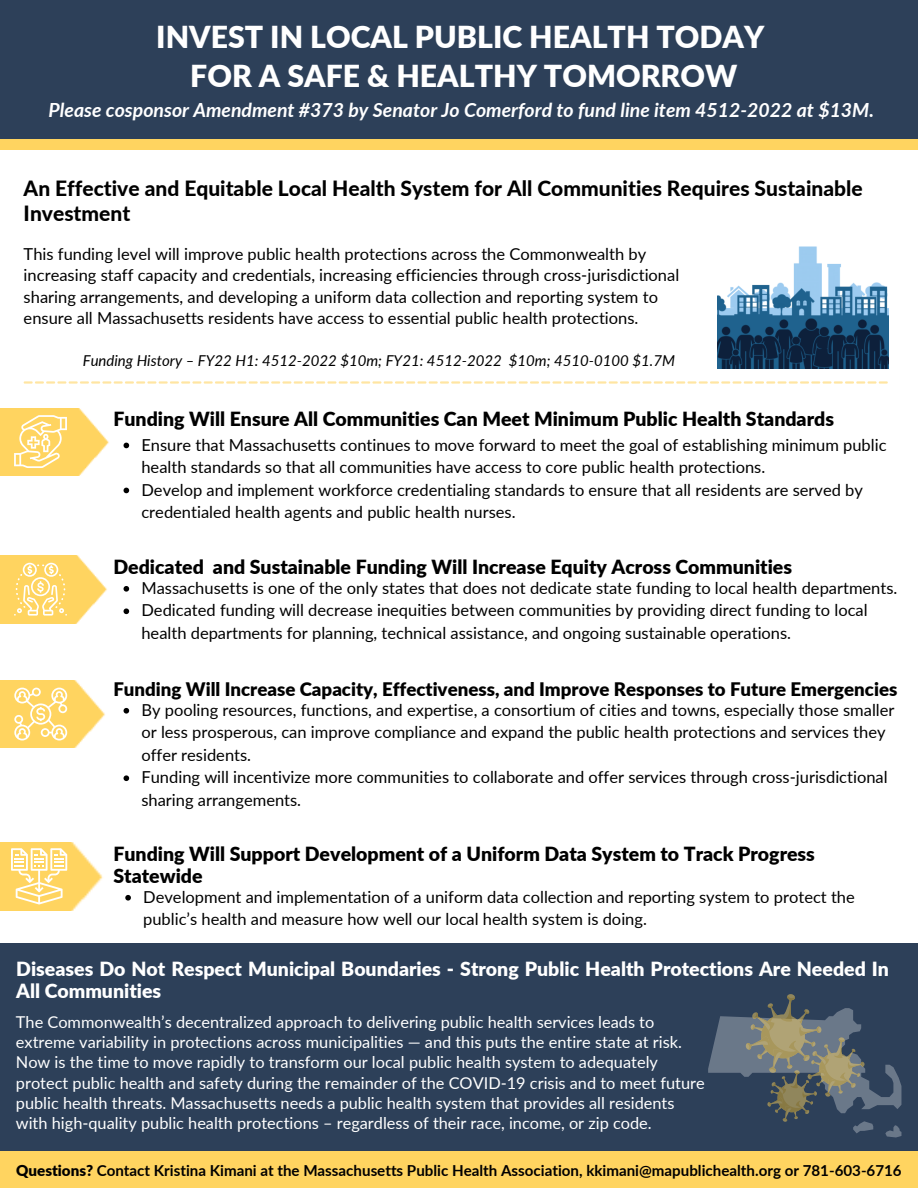
<style>
.page{position:relative;width:918px;height:1188px;background:#fff}
.page>*{position:absolute;margin:0;border:0;box-sizing:border-box;transform-origin:0 0}
.t1{font:900 30.3px "Lato";color:#fff}
.t2{font:800 21px/24.8px "Lato";color:#000}
.t3{font:900 19.5px/22.5px "Lato";color:#000}
.t4{font:900 19.5px/21.3px "Lato";color:#fff}
.t5{font:italic 700 19.5px "Lato";color:#fff}
.t6{font:900 18.6px "Lato";color:#000}
.t7{font:16.5px/22.5px "Lato";color:#000}
.t8{font:16.35px/20.2px "Lato";color:#fff}
.t9{font:700 15.15px "Lato";color:#000}
.t10{font:italic 15px "Lato";color:#000}
.s1{font-weight:900}
</style>
<div class="page">
<div style="left:0;top:943px;width:918px;height:209px;background:#2d4059"></div>
<div style="left:0;top:1151px;width:918px;height:37px;background:#ffd460"></div>
<div style="left:0;top:103px;width:918px;height:47px;background:#ffd460"></div>
<div style="left:0;top:0;width:918px;height:139px;background:#2d4059"></div>
<img style="left:0;top:680px;width:105px;height:68px">
<img style="left:0;top:408px;width:109px;height:68px">
<svg style="left:14px;top:415px;width:53px;height:53px"></svg>
<svg style="left:14px;top:688px;width:53px;height:52px"></svg>
<img style="left:0;top:843px;width:103px;height:67px">
<svg style="left:11px;top:848px;width:56px;height:57px"></svg>
<img style="left:0;top:556px;width:107px;height:67px">
<svg style="left:14px;top:563px;width:53px;height:53px;background:#ffde86"></svg>
<svg style="left:708px;top:994px;width:193px;height:143px"></svg>
<svg style="left:24px;top:381px;width:864px;height:3px"></svg>
<img style="left:717px;top:246px;width:171px;height:123px">
<svg style="left:124px;top:708px;width:5px;height:6px"></svg>
<svg style="left:124px;top:775px;width:5px;height:6px"></svg>
<svg style="left:124px;top:443px;width:5px;height:5px"></svg>
<svg style="left:124px;top:488px;width:5px;height:5px"></svg>
<svg style="left:124px;top:586px;width:5px;height:6px"></svg>
<svg style="left:124px;top:608px;width:5px;height:6px"></svg>
<svg style="left:125px;top:895px;width:6px;height:6px"></svg>
<p class="t1" style="left:156px;top:18px;width:610px">INVEST IN LOCAL PUBLIC HEALTH TODAY</p>
<p class="t1" style="left:190px;top:57px;width:549px">FOR A SAFE &amp; HEALTHY TOMORROW</p>
<p class="t5" style="left:49px;top:98px;width:827px">Please cosponsor Amendment #373 by Senator Jo Comerford to fund line item 4512-2022 at $13M.</p>
<p class="t2" style="left:24px;top:176px;width:841px">An Effective and Equitable Local Health System for All Communities Requires Sustainable<br>Investment</p>
<p class="t7" style="left:24px;top:243px;width:657px;line-height:21.3px">This funding level will improve public health protections across the Commonwealth by increasing staff capacity and credentials, increasing efficiencies through cross-jurisdictional sharing arrangements, and developing a uniform data collection and reporting system to ensure all Massachusetts residents have access to essential public health protections.</p>
<p class="t10" style="left:83px;top:351px;width:594px">Funding History – FY22 H1: 4512-2022 $10m; FY21: 4512-2022 $10m; 4510-0100 $1.7M</p>
<p class="t3" style="left:113px;top:408px;width:722px">Funding Will Ensure All Communities Can Meet Minimum Public Health Standards</p>
<p class="t7" style="left:141px;top:433px;width:747px">Ensure that Massachusetts continues to move forward to meet the goal of establishing minimum public health standards so that all communities have access to core public health protections.</p>
<p class="t7" style="left:141px;top:478px;width:723px">Develop and implement workforce credentialing standards to ensure that all residents are served by credentialed health agents and public health nurses.</p>
<p class="t3" style="left:113px;top:555px;width:680px">Dedicated and Sustainable Funding Will Increase Equity Across Communities</p>
<p class="t7" style="left:141px;top:576px;width:757px">Massachusetts is one of the only states that does not dedicate state funding to local health departments.</p>
<p class="t7" style="left:141px;top:599px;width:728px">Dedicated funding will decrease inequities between communities by providing direct funding to local health departments for planning, technical assistance, and ongoing sustainable operations.</p>
<p class="t6" style="left:113px;top:678px;width:785px">Funding Will Increase Capacity, Effectiveness, and Improve Responses to Future Emergencies</p>
<p class="t7" style="left:141px;top:698px;width:755px">By pooling resources, functions, and expertise, a consortium of cities and towns, especially those smaller or less prosperous, can improve compliance and expand the public health protections and services they offer residents.</p>
<p class="t7" style="left:141px;top:766px;width:748px">Funding will incentivize more communities to collaborate and offer services through cross-jurisdictional sharing arrangements.</p>
<p class="t3" style="left:113px;top:842px;width:703px">Funding Will Support Development of a Uniform Data System to Track Progress<br>Statewide</p>
<p class="t7" style="left:143px;top:885px;width:713px">Development and implementation of a uniform data collection and reporting system to protect the public’s health and measure how well our local health system is doing.</p>
<p class="t4" style="left:16px;top:958px;width:874px">Diseases Do Not Respect Municipal Boundaries - Strong Public Health Protections Are Needed In<br>All Communities</p>
<p class="t8" style="left:16px;top:1011px;width:690px">The Commonwealth’s decentralized approach to delivering public health services leads to extreme variability in protections across municipalities — and this puts the entire state at risk.<br>Now is the time to move rapidly to transform our local public health system to adequately protect public health and safety during the remainder of the COVID-19 crisis and to meet future public health threats. Massachusetts needs a public health system that provides all residents with high-quality public health protections – regardless of their race, income, or zip code.</p>
<p class="t9" style="left:16px;top:1161px;width:887px"><span class="s1">Questions?</span> Contact Kristina Kimani at the Massachusetts Public Health Association, kkimani@mapublichealth.org or 781-603-6716</p>
</div>
